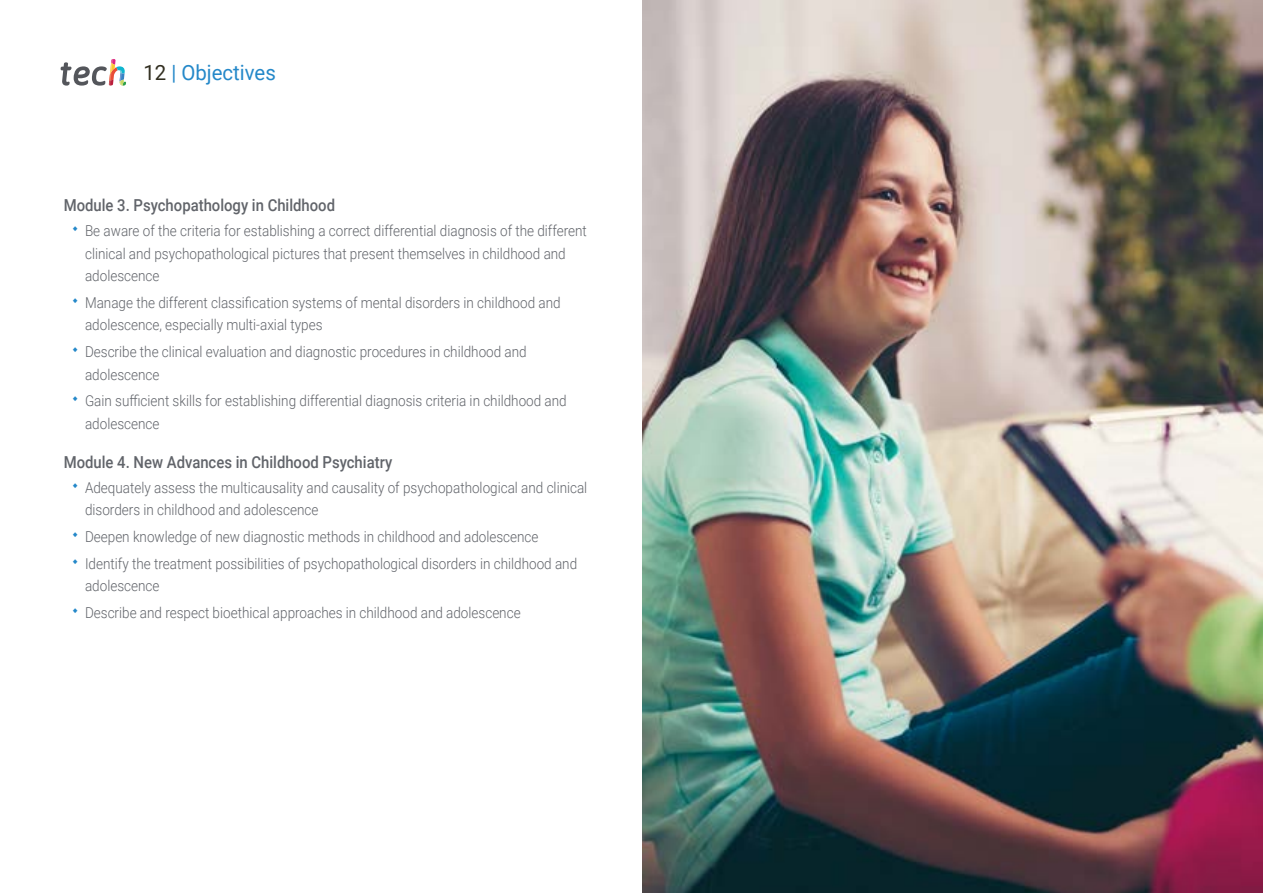
<style>
.page{position:relative;width:1263px;height:893px;background:#fff}
.page>*{position:absolute;margin:0;border:0;box-sizing:border-box;transform-origin:0 0}
.t1{font:21px "Roboto";color:#2488c9}
.t2{font:500 16.5px "Roboto";color:#61646a;scale:.9 1}
.t3{font:300 15px/22.5px "Roboto";color:#61646a;scale:.9 1}
.s1{color:#312e20}
</style>
<div class="page">
<svg style="left:61px;top:59px;width:65px;height:27px"></svg>
<img style="left:642px;top:0;width:621px;height:893px">
<h1 class="t1" style="left:144px;top:57px;width:134px"><span class="s1">12</span> | Objectives</h1>
<p class="t2" style="left:64px;top:194px;width:303px">Module 3. Psychopathology in Childhood</p>
<p class="t3" style="left:85px;top:219px;width:559px">Be aware of the criteria for establishing a correct differential diagnosis of the different clinical and psychopathological pictures that present themselves in childhood and adolescence</p>
<p class="t3" style="left:85px;top:291px;width:530px">Manage the different classification systems of mental disorders in childhood and adolescence, especially multi-axial types</p>
<p class="t3" style="left:85px;top:340px;width:492px">Describe the clinical evaluation and diagnostic procedures in childhood and adolescence</p>
<p class="t3" style="left:85px;top:389px;width:537px">Gain sufficient skills for establishing differential diagnosis criteria in childhood and adolescence</p>
<p class="t2" style="left:64px;top:451px;width:366px">Module 4. New Advances in Childhood Psychiatry</p>
<p class="t3" style="left:85px;top:476px;width:560px">Adequately assess the multicausality and causality of psychopathological and clinical disorders in childhood and adolescence</p>
<p class="t3" style="left:85px;top:523px;width:548px;line-height:26.7px">Deepen knowledge of new diagnostic methods in childhood and adolescence<br>Identify the treatment possibilities of psychopathological disorders in childhood and</p>
<p class="t3" style="left:85px;top:572px;width:485px;line-height:26.7px">adolescence<br>Describe and respect bioethical approaches in childhood and adolescence</p>
</div>
